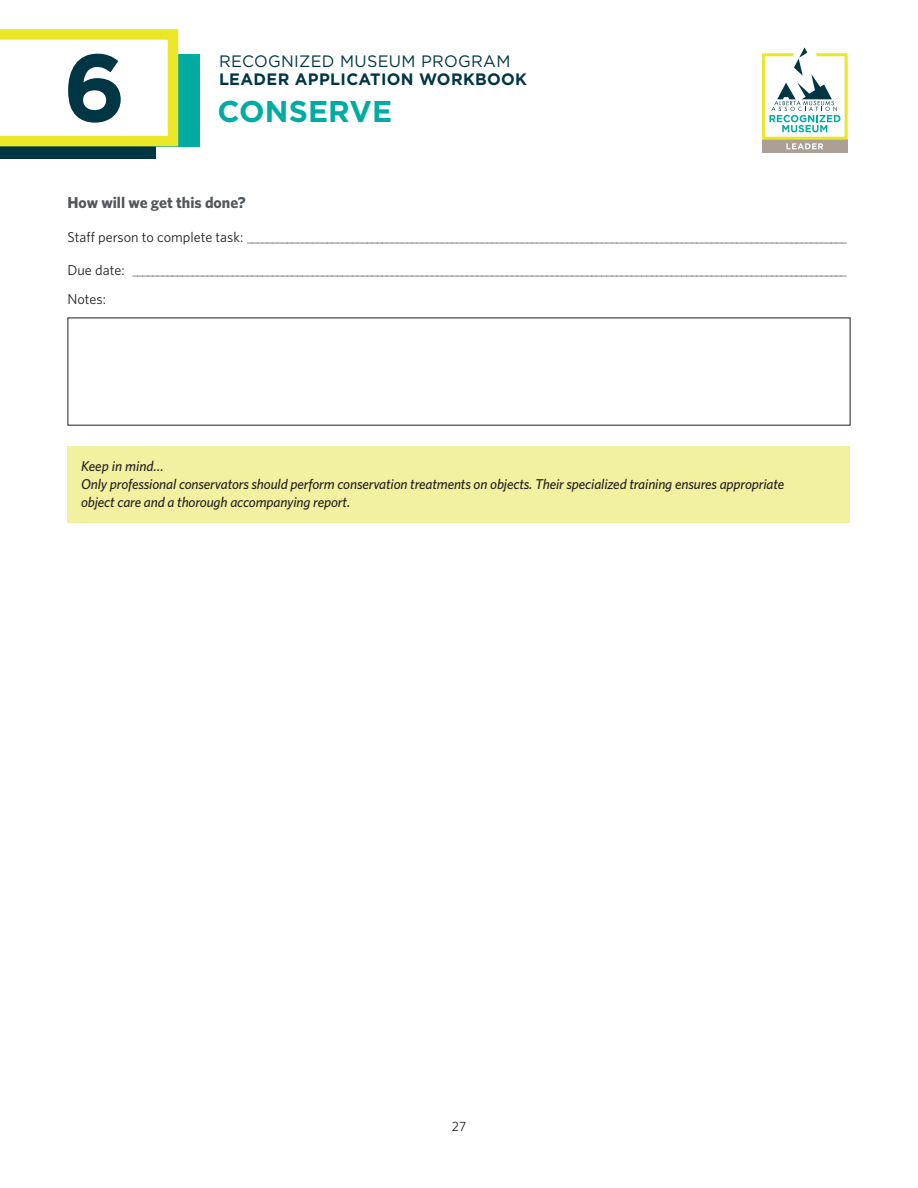
<style>
.page{position:relative;width:918px;height:1188px;background:#fff}
.page>*{position:absolute;margin:0;border:0;box-sizing:border-box;transform-origin:0 0}
.t1{font:700 95.25px "Gotham";color:#003644}
.t2{font:700 30px "Gotham";letter-spacing:.005em;color:#00aca2}
.t3{font:700 16.5px "Gotham";letter-spacing:.02em;color:#003644}
.t4{font:16.5px "Gotham";letter-spacing:.02em;color:#003644}
.t5{font:700 15.75px "Whitney";color:#50575e}
.t6{font:italic 500 14.25px/18px "Whitney";letter-spacing:-.01em;color:#231f20}
.t7{font:14.25px "Whitney";color:#231f20}
.t8{font:13.5px "Whitney";color:#231f20}
.t9{font:300 12px "Whitney";color:#231f20}
.s1{font-weight:400;font-size:14.25px}
</style>
<div class="page">
<div style="left:50px;top:54px;width:150px;height:92px;background:#00aca2"></div>
<div style="left:0;top:51px;width:156px;height:108px;background:#003644"></div>
<svg style="left:0;top:29px;width:183px;height:118px;background:#f3f7cc"></svg>
<div style="left:762px;top:140px;width:86px;height:13px;background:#aba095"></div>
<svg style="left:762px;top:47px;width:86px;height:102px"></svg>
<div style="left:68px;top:446px;width:782px;height:77px;background:#f2f19f"></div>
<h1 class="t1" style="left:63px;top:33px;width:65px">6</h1>
<h3 class="t4" style="left:219px;top:52px;width:293px">RECOGNIZED MUSEUM PROGRAM</h3>
<h3 class="t3" style="left:219px;top:70px;width:310px">LEADER APPLICATION WORKBOOK</h3>
<h2 class="t2" style="left:218px;top:94px;width:176px">CONSERVE</h2>
<h3 class="t5" style="left:68px;top:193px;width:180px">How will we get this done?</h3>
<p class="t9" style="left:68px;top:231px;width:781px"><span class="s1">Staff person to complete task:</span> _________________________________________________________________________________________________________________________</p>
<p class="t9" style="left:68px;top:264px;width:781px"><span class="s1">Due date:</span> _ _______________________________________________________________________________________________________________________________________________</p>
<p class="t7" style="left:68px;top:290px;width:40px">Notes:</p>
<p class="t6" style="left:81px;top:456px;width:705px">Keep in mind…<br>Only professional conservators should perform conservation treatments on objects. Their specialized training ensures appropriate object care and a thorough accompanying report.</p>
<p class="t8" style="left:452px;top:1119px;width:16px">27</p>
</div>
